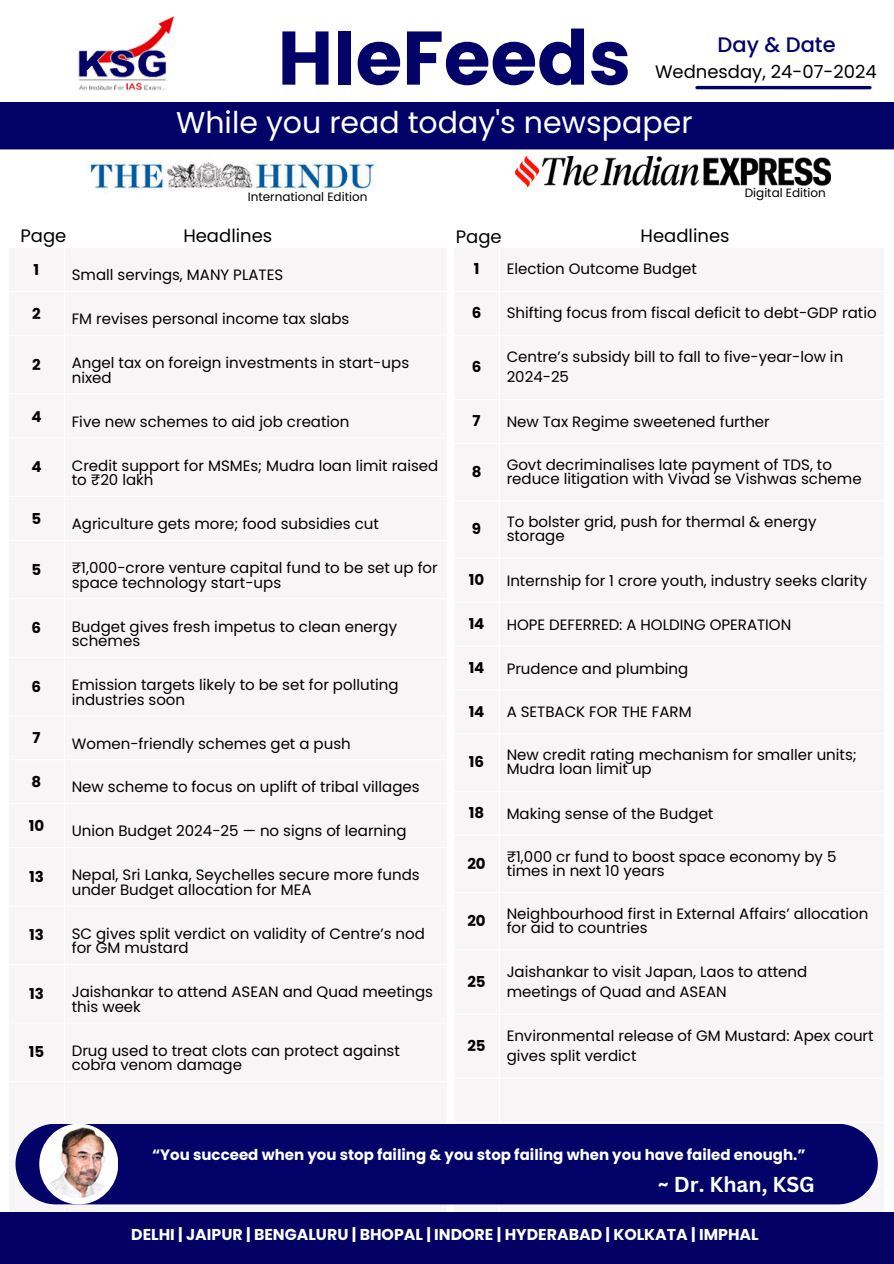
<style>
.page{position:relative;width:894px;height:1264px;background:#fff}
.page>*{position:absolute;margin:0;border:0;box-sizing:border-box;transform-origin:0 0}
.t1{font:700 75.75px "Poppins";color:#030268}
.t2{font:30px "Poppins";color:#fff}
.t3{font:700 21px "Canva Sans";color:#fff}
.t4{font:500 21px "Poppins";color:#030268}
.t5{font:18px "Poppins";color:#000}
.t6{font:700 15.75px "Poppins";color:#fff}
.t7{font:15px/14.7px "Poppins";color:#000}
.t8{font:700 15px "Poppins";color:#fff}
.t9{font:700 15px "Poppins";color:#000}
.t10{font:12px "Poppins";color:#000}
</style>
<div class="page">
<img style="left:515px;top:156px;width:315px;height:30px">
<div style="left:15px;top:1123px;width:862px;height:81px;background:#030268;border-radius:40px"></div>
<div style="left:39px;top:1123px;width:79px;height:81px;background:#fff;border-radius:50%"></div>
<img style="left:43px;top:1126px;width:71px;height:71px;border-radius:50%">
<img style="left:78px;top:16px;width:97px;height:75px">
<div style="left:0;top:102px;width:893px;height:47px;background:#030268"></div>
<hr style="left:696px;top:86px;width:173px;height:3px;background:#030268">
<img style="left:89px;top:161px;width:287px;height:30px">
<div style="left:0;top:1211px;width:893px;height:52px;background:#030163"></div>
<p class="t1" style="left:277px;top:5px;width:355px">HIeFeeds</p>
<p class="t2" style="left:176px;top:101px;width:518px">While you read today's newspaper</p>
<p class="t4" style="left:717px;top:30px;width:120px">Day &amp; Date</p>
<h6 class="t5" style="left:654px;top:59px;width:223px">Wednesday, 24-07-2024</h6>
<p class="t10" style="left:248px;top:188px;width:121px">International Edition</p>
<p class="t5" style="left:21px;top:223px;width:47px">Page</p>
<p class="t5" style="left:183px;top:223px;width:90px">Headlines</p>
<p class="t5" style="left:455px;top:224px;width:47px">Page</p>
<p class="t5" style="left:640px;top:223px;width:90px">Headlines</p>
<h5 class="t10" style="left:744px;top:184px;width:83px">Digital Edition</h5>
<h1 class="t9" style="left:34px;top:259px;width:7px">1</h1>
<h3 class="t7" style="left:72px;top:268px;width:213px">Small servings, MANY PLATES</h3>
<h4 class="t9" style="left:32px;top:303px;width:10px">2</h4>
<h2 class="t7" style="left:72px;top:311px;width:279px">FM revises personal income tax slabs</h2>
<p class="t9" style="left:32px;top:354px;width:10px">2</p>
<p class="t7" style="left:72px;top:355px;width:339px">Angel tax on foreign investments in start-ups nixed</p>
<p class="t9" style="left:31px;top:406px;width:12px">4</p>
<p class="t7" style="left:72px;top:414px;width:279px">Five new schemes to aid job creation</p>
<h4 class="t9" style="left:31px;top:456px;width:12px">4</h4>
<h4 class="t7" style="left:72px;top:458px;width:368px">Credit support for MSMEs; Mudra loan limit raised to ₹20 lakh</h4>
<h4 class="t9" style="left:32px;top:508px;width:11px">5</h4>
<h4 class="t7" style="left:72px;top:516px;width:308px">Agriculture gets more; food subsidies cut</h4>
<p class="t9" style="left:32px;top:559px;width:11px">5</p>
<p class="t7" style="left:72px;top:560px;width:367px">₹1,000-crore venture capital fund to be set up for space technology start-ups</p>
<p class="t9" style="left:32px;top:617px;width:11px">6</p>
<p class="t7" style="left:72px;top:619px;width:327px">Budget gives fresh impetus to clean energy schemes</p>
<p class="t9" style="left:32px;top:676px;width:11px">6</p>
<p class="t7" style="left:72px;top:677px;width:328px">Emission targets likely to be set for polluting industries soon</p>
<p class="t9" style="left:32px;top:727px;width:10px">7</p>
<p class="t7" style="left:72px;top:736px;width:280px">Women-friendly schemes get a push</p>
<p class="t9" style="left:32px;top:771px;width:11px">8</p>
<p class="t7" style="left:72px;top:779px;width:349px">New scheme to focus on uplift of tribal villages</p>
<p class="t9" style="left:29px;top:815px;width:17px">10</p>
<p class="t7" style="left:72px;top:823px;width:336px">Union Budget 2024-25 — no signs of learning</p>
<p class="t9" style="left:29px;top:866px;width:16px">13</p>
<p class="t7" style="left:72px;top:867px;width:349px">Nepal, Sri Lanka, Seychelles secure more funds under Budget allocation for MEA</p>
<p class="t9" style="left:29px;top:924px;width:16px">13</p>
<p class="t7" style="left:72px;top:926px;width:354px">SC gives split verdict on validity of Centre’s nod for GM mustard</p>
<p class="t9" style="left:29px;top:983px;width:16px">13</p>
<p class="t7" style="left:72px;top:984px;width:363px">Jaishankar to attend ASEAN and Quad meetings this week</p>
<p class="t9" style="left:29px;top:1041px;width:17px">15</p>
<p class="t7" style="left:72px;top:1043px;width:329px">Drug used to treat clots can protect against cobra venom damage</p>
<p class="t9" style="left:473px;top:258px;width:7px">1</p>
<p class="t7" style="left:506px;top:261px;width:192px">Election Outcome Budget</p>
<p class="t9" style="left:471px;top:302px;width:11px">6</p>
<p class="t7" style="left:506px;top:305px;width:371px">Shifting focus from fiscal deficit to debt-GDP ratio</p>
<p class="t9" style="left:471px;top:357px;width:11px">6</p>
<p class="t7" style="left:506px;top:346px;width:338px;line-height:20.1px">Centre’s subsidy bill to fall to five-year-low in<br>2024-25</p>
<p class="t9" style="left:472px;top:410px;width:10px">7</p>
<p class="t7" style="left:506px;top:414px;width:264px">New Tax Regime sweetened further</p>
<p class="t9" style="left:471px;top:461px;width:11px">8</p>
<p class="t7" style="left:506px;top:458px;width:356px;line-height:14px">Govt decriminalises late payment of TDS, to reduce litigation with Vivad se Vishwas scheme</p>
<p class="t9" style="left:472px;top:518px;width:11px">9</p>
<p class="t7" style="left:506px;top:515px;width:311px;line-height:14px">To bolster grid, push for thermal &amp; energy storage</p>
<p class="t9" style="left:468px;top:569px;width:17px">10</p>
<p class="t7" style="left:506px;top:573px;width:362px">Internship for 1 crore youth, industry seeks clarity</p>
<p class="t9" style="left:468px;top:613px;width:17px">14</p>
<p class="t7" style="left:506px;top:617px;width:286px">HOPE DEFERRED: A HOLDING OPERATION</p>
<p class="t9" style="left:468px;top:657px;width:17px">14</p>
<p class="t7" style="left:506px;top:661px;width:183px">Prudence and plumbing</p>
<p class="t9" style="left:468px;top:700px;width:17px">14</p>
<p class="t7" style="left:506px;top:704px;width:186px">A SETBACK FOR THE FARM</p>
<p class="t9" style="left:469px;top:751px;width:17px">16</p>
<p class="t7" style="left:506px;top:748px;width:351px;line-height:14px">New credit rating mechanism for smaller units;<br>Mudra loan limit up</p>
<p class="t9" style="left:468px;top:802px;width:17px">18</p>
<p class="t7" style="left:506px;top:806px;width:208px">Making sense of the Budget</p>
<p class="t9" style="left:467px;top:853px;width:20px">20</p>
<p class="t7" style="left:506px;top:849px;width:331px;line-height:14px">₹1,000 cr fund to boost space economy by 5 times in next 10 years</p>
<p class="t9" style="left:467px;top:910px;width:20px">20</p>
<p class="t7" style="left:506px;top:906px;width:363px;line-height:14px">Neighbourhood first in External Affairs’ allocation for aid to countries</p>
<p class="t9" style="left:467px;top:971px;width:20px">25</p>
<p class="t7" style="left:506px;top:961px;width:302px;line-height:20.1px">Jaishankar to visit Japan, Laos to attend meetings of Quad and ASEAN</p>
<p class="t9" style="left:467px;top:1035px;width:20px">25</p>
<p class="t7" style="left:506px;top:1025px;width:368px;line-height:20.1px">Environmental release of GM Mustard: Apex court gives split verdict</p>
<h3 class="t8" style="left:152px;top:1144px;width:654px">“You succeed when you stop failing &amp; you stop failing when you have failed enough.”</h3>
<p class="t3" style="left:657px;top:1169px;width:158px">~ Dr. Khan, KSG</p>
<p class="t6" style="left:131px;top:1223px;width:629px">DELHI | JAIPUR | BENGALURU | BHOPAL | INDORE | HYDERABAD | KOLKATA | IMPHAL</p>
</div>
